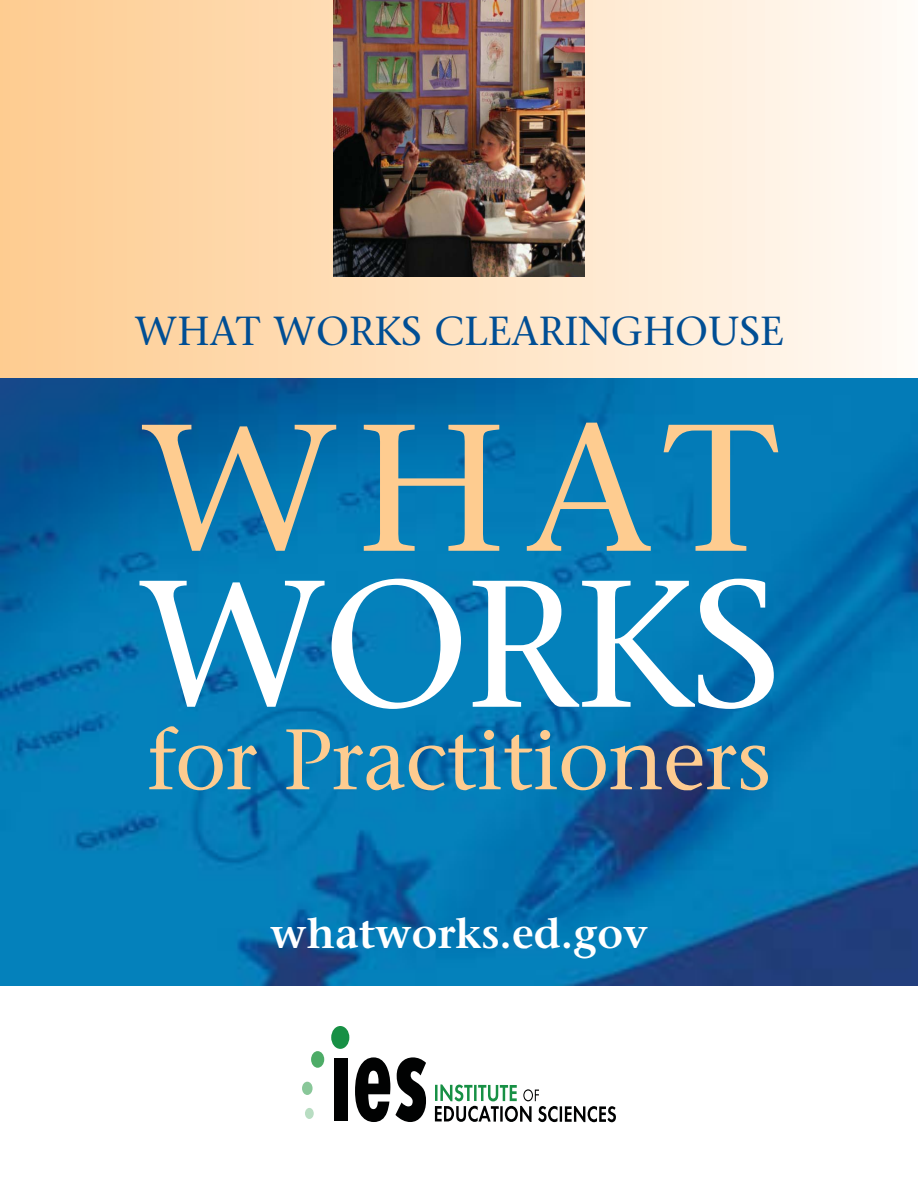
<style>
.page{position:relative;width:918px;height:1188px;background:#fff}
.page>*{position:absolute;margin:0;border:0;box-sizing:border-box;transform-origin:0 0}
.t1{font:180px "Stone Serif";letter-spacing:-.025em;color:#fff}
.t2{font:180px "Stone Serif";color:#fecc90;scale:1.05 1}
.t3{font:85.5px "Stone Serif";letter-spacing:-.01em;color:#fecc90}
.t4{font:600 42px "Stone Serif";color:#fff}
.t5{font:40.5px "Stone Serif";color:#004e94}
</style>
<div class="page">
<img style="left:0;top:378px;width:918px;height:607px">
<div style="left:0;top:0;width:918px;height:378px;background:linear-gradient(to right,#fecb8f,#fffbf6)"></div>
<img style="left:333px;top:0;width:252px;height:277px">
<div style="left:311px;top:1051px;width:13px;height:17px;background:#4dac67;border-radius:50%"></div>
<div style="left:302px;top:1082px;width:11px;height:13px;background:#89c799;border-radius:50%"></div>
<div style="left:305px;top:1108px;width:9px;height:11px;background:#b8ddc2;border-radius:50%"></div>
<div style="left:331px;top:1026px;width:18px;height:23px;background:#179045;border-radius:50%"></div>
<div style="left:334px;top:1059px;width:14px;height:62px;background:#010202"></div>
<svg style="left:355px;top:1057px;width:71px;height:65px"></svg>
<svg style="left:435px;top:1084px;width:181px;height:38px"></svg>
<p class="t5" style="left:135px;top:315px;width:650px">WHAT WORKS CLEARINGHOUSE</p>
<h1 class="t2" style="left:139px;top:418px;width:610px">WHAT</h1>
<h1 class="t1" style="left:137px;top:574px;width:646px">WORKS</h1>
<h2 class="t3" style="left:147px;top:726px;width:626px">for Practitioners</h2>
<p class="t4" style="left:270px;top:917px;width:379px">whatworks.ed.gov</p>
</div>
